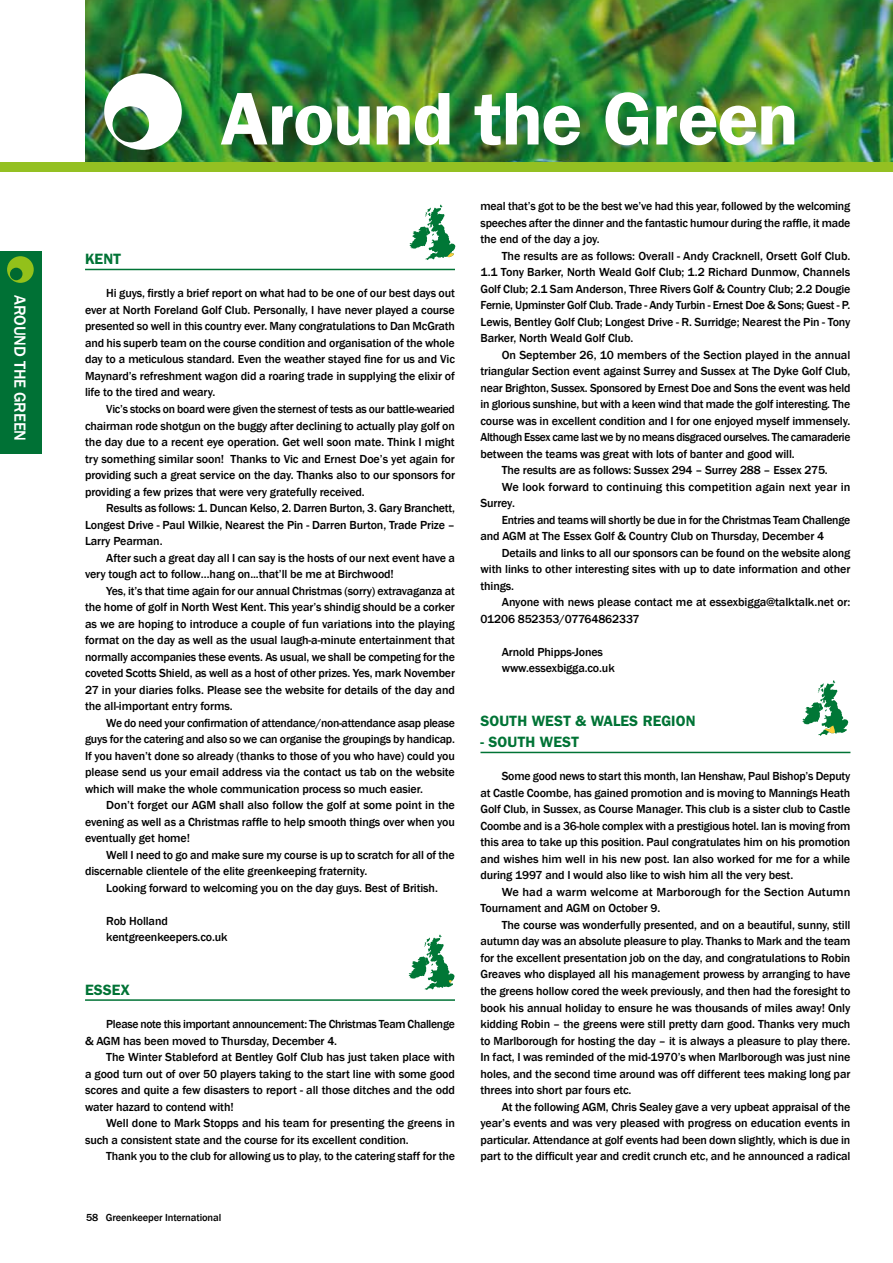
<style>
.page{position:relative;width:893px;height:1263px;background:#fff}
.page>*{position:absolute;margin:0;border:0;box-sizing:border-box;transform-origin:0 0}
.t1{font:600 75px "Franklin Gothic";letter-spacing:-.01em;color:#fff}
.t2{font:500 16.5px "Franklin Gothic";letter-spacing:-.005em;color:#fff}
.t3{font:600 15px "Franklin Gothic";color:#007335}
.t4{font:500 12px/16.5px "Franklin Gothic";letter-spacing:-.01em;color:#000;text-align:justify}
.t5{font:500 12px "Franklin Gothic";letter-spacing:-.03em;color:#000;scale:.96 1}
.t6{font:500 10.5px "Franklin Gothic";letter-spacing:-.01em;color:#000}
</style>
<div class="page">
<img style="left:86px;top:0;width:807px;height:162px">
<div style="left:0;top:251px;width:41px;height:202px;background:#007135"></div>
<div style="left:7px;top:256px;width:27px;height:27px;background:#93c11a;border-radius:50%"></div>
<div style="left:10px;top:268px;width:12px;height:12px;background:#006930;border-radius:50%"></div>
<img style="left:104px;top:73px;width:78px;height:77px">
<div style="left:0;top:162px;width:893px;height:10px;background:#94c022"></div>
<hr style="left:85px;top:269px;width:370px;height:1px;background:#007335">
<hr style="left:85px;top:999px;width:370px;height:2px;background:#007335">
<svg style="left:410px;top:205px;width:45px;height:55px"></svg>
<svg style="left:409px;top:935px;width:45px;height:55px"></svg>
<hr style="left:480px;top:752px;width:370px;height:1px;background:#007335">
<svg style="left:802px;top:680px;width:46px;height:56px"></svg>
<h2 class="t2" style="left:30px;top:295px;width:148px;rotate:90deg">AROUND THE GREEN</h2>
<h1 class="t1" style="left:220px;top:74px;width:579px">AROUND THE GREEN</h1>
<p class="t3" style="left:85px;top:250px;width:20px">KENT</p>
<p class="t4" style="left:85px;top:285px;width:371px;text-indent:21px">Hi guys, firstly a brief report on what had to be one of our best days out ever at North Foreland Golf Club. Personally, I have never played a course presented so well in this country ever. Many congratulations to Dan McGrath and his superb team on the course condition and organisation of the whole day to a meticulous standard. Even the weather stayed fine for us and Vic Maynard’s refreshment wagon did a roaring trade in supplying the elixir of life to the tired and weary.</p>
<p class="t4" style="left:85px;top:401px;width:371px;text-indent:21px">Vic’s stocks on board were given the sternest of tests as our battle-wearied chairman rode shotgun on the buggy after declining to actually play golf on the day due to a recent eye operation. Get well soon mate. Think I might try something similar soon! Thanks to Vic and Ernest Doe’s yet again for providing such a great service on the day. Thanks also to our sponsors for providing a few prizes that were very gratefully received.</p>
<p class="t4" style="left:85px;top:500px;width:371px;text-indent:21px">Results as follows: 1. Duncan Kelso, 2. Darren Burton, 3. Gary Branchett, Longest Drive - Paul Wilkie, Nearest the Pin - Darren Burton, Trade Prize – Larry Pearman.</p>
<p class="t4" style="left:85px;top:549px;width:371px;text-indent:21px">After such a great day all I can say is the hosts of our next event have a very tough act to follow…hang on...that’ll be me at Birchwood!</p>
<p class="t4" style="left:85px;top:582px;width:371px;text-indent:21px">Yes, it’s that time again for our annual Christmas (sorry) extravaganza at the home of golf in North West Kent. This year’s shindig should be a corker as we are hoping to introduce a couple of fun variations into the playing format on the day as well as the usual laugh-a-minute entertainment that normally accompanies these events. As usual, we shall be competing for the coveted Scotts Shield, as well as a host of other prizes. Yes, mark November 27 in your diaries folks. Please see the website for details of the day and the all-important entry forms.</p>
<p class="t4" style="left:85px;top:714px;width:371px;text-indent:21px">We do need your confirmation of attendance/non-attendance asap please guys for the catering and also so we can organise the groupings by handicap.<br>If you haven’t done so already (thanks to those of you who have) could you please send us your email address via the contact us tab on the website which will make the whole communication process so much easier.</p>
<p class="t4" style="left:85px;top:797px;width:371px;text-indent:21px">Don’t forget our AGM shall also follow the golf at some point in the evening as well as a Christmas raffle to help smooth things over when you eventually get home!</p>
<p class="t4" style="left:85px;top:846px;width:371px;text-indent:21px">Well I need to go and make sure my course is up to scratch for all of the discernable clientele of the elite greenkeeping fraternity.</p>
<p class="t4" style="left:106px;top:879px;width:333px">Looking forward to welcoming you on the day guys. Best of British.</p>
<p class="t4" style="left:106px;top:912px;width:123px">Rob Holland kentgreenkeepers.co.uk</p>
<p class="t3" style="left:85px;top:981px;width:19px">ESSEX</p>
<p class="t4" style="left:85px;top:1016px;width:371px;text-indent:21px">Please note this important announcement: The Christmas Team Challenge &amp; AGM has been moved to Thursday, December 4.</p>
<p class="t4" style="left:85px;top:1049px;width:371px;text-indent:21px">The Winter Stableford at Bentley Golf Club has just taken place with a good turn out of over 50 players taking to the start line with some good scores and quite a few disasters to report - all those ditches and the odd water hazard to contend with!</p>
<p class="t4" style="left:85px;top:1115px;width:371px;text-indent:21px">Well done to Mark Stopps and his team for presenting the greens in such a consistent state and the course for its excellent condition.</p>
<p class="t4" style="left:106px;top:1148px;width:350px">Thank you to the club for allowing us to play, to the catering staff for the</p>
<p class="t6" style="left:86px;top:1211px;width:137px">58 Greenkeeper International</p>
<p class="t4" style="left:480px;top:198px;width:371px">meal that’s got to be the best we’ve had this year, followed by the welcoming speeches after the dinner and the fantastic humour during the raffle, it made the end of the day a joy.</p>
<p class="t4" style="left:480px;top:248px;width:371px;text-indent:21px">The results are as follows: Overall - Andy Cracknell, Orsett Golf Club.<br>1.1 Tony Barker, North Weald Golf Club; 1.2 Richard Dunmow, Channels Golf Club; 2.1 Sam Anderson, Three Rivers Golf &amp; Country Club; 2.2 Dougie Fernie, Upminster Golf Club. Trade - Andy Turbin - Ernest Doe &amp; Sons; Guest - P.<br>Lewis, Bentley Golf Club; Longest Drive - R. Surridge; Nearest the Pin - Tony Barker, North Weald Golf Club.</p>
<p class="t4" style="left:502px;top:347px;width:350px">On September 26, 10 members of the Section played in the annual</p>
<p class="t4" style="left:480px;top:363px;width:371px">triangular Section event against Surrey and Sussex at The Dyke Golf Club,</p>
<p class="t4" style="left:480px;top:380px;width:371px">near Brighton, Sussex. Sponsored by Ernest Doe and Sons the event was held</p>
<p class="t4" style="left:480px;top:396px;width:371px">in glorious sunshine, but with a keen wind that made the golf interesting. The</p>
<p class="t4" style="left:480px;top:413px;width:371px">course was in excellent condition and I for one enjoyed myself immensely.</p>
<p class="t5" style="left:480px;top:430px;width:387px">Although Essex came last we by no means disgraced ourselves. The camaraderie</p>
<p class="t4" style="left:480px;top:446px;width:316px">between the teams was great with lots of banter and good will.</p>
<p class="t4" style="left:502px;top:462px;width:328px">The results are as follows: Sussex 294 – Surrey 288 – Essex 275.</p>
<p class="t4" style="left:502px;top:479px;width:350px">We look forward to continuing this competition again next year in</p>
<p class="t4" style="left:480px;top:495px;width:36px">Surrey.</p>
<p class="t4" style="left:502px;top:512px;width:350px">Entries and teams will shortly be due in for the Christmas Team Challenge</p>
<p class="t4" style="left:480px;top:528px;width:345px">and AGM at The Essex Golf &amp; Country Club on Thursday, December 4</p>
<p class="t4" style="left:502px;top:545px;width:350px">Details and links to all our sponsors can be found on the website along</p>
<p class="t4" style="left:480px;top:561px;width:371px">with links to other interesting sites with up to date information and other</p>
<p class="t4" style="left:480px;top:578px;width:35px">things.</p>
<p class="t4" style="left:502px;top:594px;width:350px">Anyone with news please contact me at essexbigga@talktalk.net or:</p>
<p class="t4" style="left:480px;top:611px;width:161px">01206 852353/07764862337</p>
<p class="t4" style="left:502px;top:644px;width:114px">Arnold Phipps-Jones www.essexbigga.co.uk</p>
<p class="t3" style="left:480px;top:712px;width:20px">SOUTH</p>
<p class="t3" style="left:532px;top:712px;width:23px">WEST</p>
<p class="t3" style="left:576px;top:712px;width:38px">&amp; WALES</p>
<p class="t3" style="left:643px;top:712px;width:20px">REGION</p>
<p class="t3" style="left:480px;top:733px;width:28px">- SOUTH</p>
<p class="t3" style="left:540px;top:733px;width:23px">WEST</p>
<p class="t4" style="left:480px;top:768px;width:371px;text-indent:21px">Some good news to start this month, Ian Henshaw, Paul Bishop’s Deputy at Castle Coombe, has gained promotion and is moving to Mannings Heath Golf Club, in Sussex, as Course Manager. This club is a sister club to Castle Coombe and is a 36-hole complex with a prestigious hotel. Ian is moving from this area to take up this position. Paul congratulates him on his promotion and wishes him well in his new post. Ian also worked for me for a while during 1997 and I would also like to wish him all the very best.</p>
<p class="t4" style="left:480px;top:884px;width:371px;text-indent:21px">We had a warm welcome at Marborough for the Section Autumn<br>Tournament and AGM on October 9.</p>
<p class="t4" style="left:480px;top:917px;width:371px;text-indent:21px">The course was wonderfully presented, and on a beautiful, sunny, still autumn day was an absolute pleasure to play. Thanks to Mark and the team for the excellent presentation job on the day, and congratulations to Robin Greaves who displayed all his management prowess by arranging to have the greens hollow cored the week previously, and then had the foresight to book his annual holiday to ensure he was thousands of miles away! Only kidding Robin – the greens were still pretty darn good. Thanks very much to Marlborough for hosting the day – it is always a pleasure to play there.<br>In fact, I was reminded of the mid-1970’s when Marlborough was just nine holes, and the second time around was off different tees making long par threes into short par fours etc.</p>
<p class="t4" style="left:480px;top:1098px;width:371px;text-indent:21px">At the following AGM, Chris Sealey gave a very upbeat appraisal of the year’s events and was very pleased with progress on education events in particular. Attendance at golf events had been down slightly, which is due in part to the difficult year and credit crunch etc, and he announced a radical</p>
</div>
